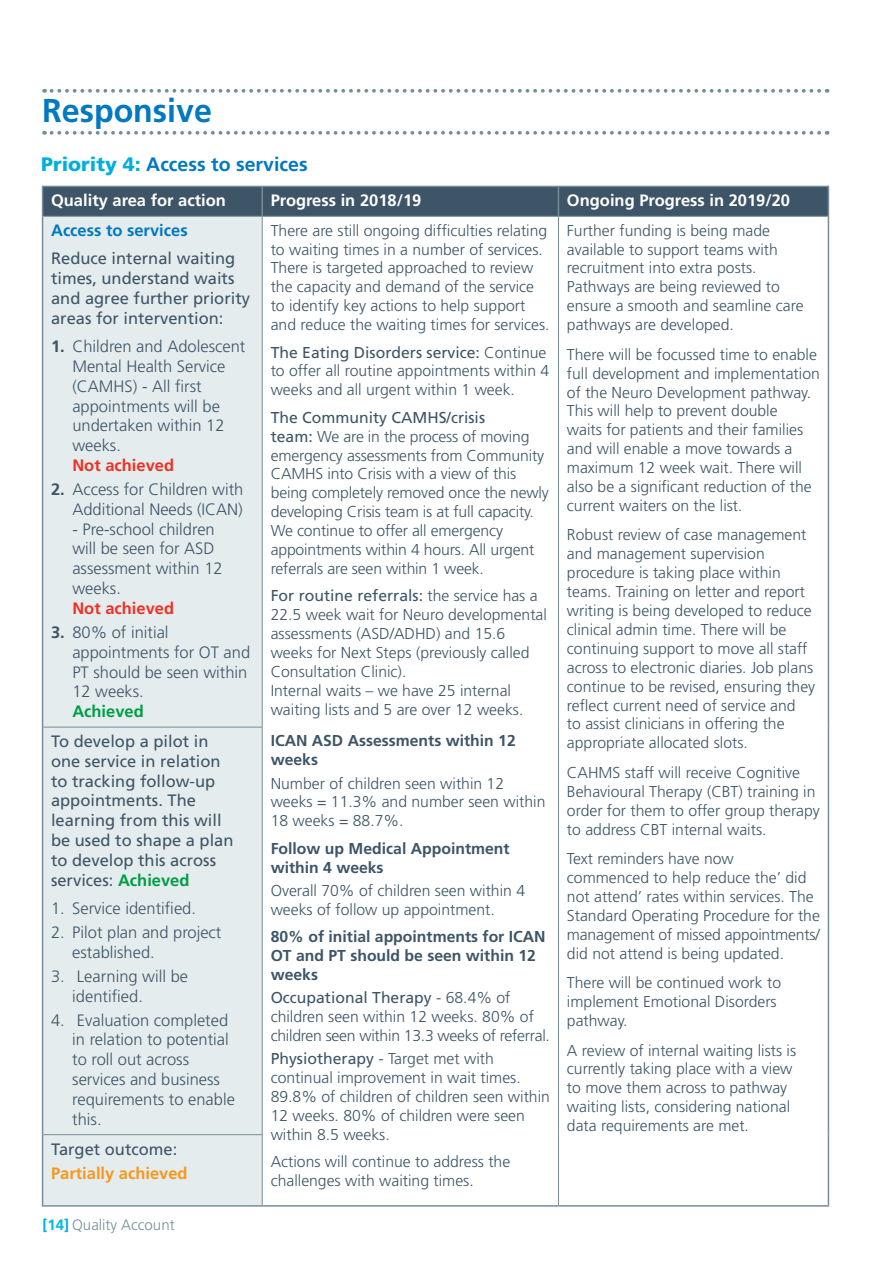
<style>
.page{position:relative;width:893px;height:1263px;background:#fff}
.page>*{position:absolute;margin:0;border:0;box-sizing:border-box;transform-origin:0 0}
.t1{font:700 33px "Frutiger";color:#0079c1}
.t2{font:700 19.5px "Frutiger";color:#0079c1}
.t3{font:300 16.5px/19.8px "Frutiger";color:#3d5567}
.t4{font:16.5px/19.8px "Frutiger";color:#3d5567}
.t5{font:700 16.5px "Frutiger";color:#fff}
.t6{font:700 16.5px "Frutiger";color:#ee3124}
.t7{font:700 16.5px "Frutiger";color:#f8971d}
.t8{font:700 16.5px "Frutiger";color:#0079c1}
.t9{font:700 16.5px "Frutiger";color:#009d48}
.t10{font:300 15.75px/18.9px "Frutiger";color:#3d5567}
.t11{font:700 15.75px/18.9px "Frutiger";color:#3d5567}
.t12{font:300 15px "Frutiger";color:#768d99}
.s1{font-weight:900;color:#00afdb}
.s2{font-weight:700}
.s3{font-weight:400}
.s4{font-weight:700;color:#009d48}
.s5{font-weight:700;color:#00afdb}
.s6{font-weight:700;color:#00bbe1}
</style>
<div class="page">
<svg style="left:52px;top:89px;width:776px;height:4px"></svg>
<svg style="left:52px;top:131px;width:776px;height:4px"></svg>
<div style="left:43px;top:217px;width:219px;height:988px;background:#e4eced"></div>
<svg style="left:42px;top:186px;width:787px;height:30px;background:#405769"></svg>
<hr style="left:42px;top:216px;width:1px;height:511px;background:#768d99">
<hr style="left:828px;top:216px;width:1px;height:511px;background:#768d99">
<hr style="left:42px;top:727px;width:1px;height:408px;background:#768d99">
<hr style="left:828px;top:727px;width:1px;height:408px;background:#768d99">
<hr style="left:42px;top:1135px;width:1px;height:70px;background:#768d99">
<hr style="left:828px;top:1135px;width:1px;height:70px;background:#768d99">
<hr style="left:43px;top:216px;width:219px;height:1px;background:#768d99">
<hr style="left:262px;top:216px;width:296px;height:1px;background:#768d99">
<hr style="left:558px;top:216px;width:270px;height:1px;background:#768d99">
<hr style="left:262px;top:217px;width:1px;height:510px;background:#768d99">
<hr style="left:558px;top:217px;width:1px;height:510px;background:#768d99">
<hr style="left:262px;top:727px;width:1px;height:407px;background:#768d99">
<hr style="left:558px;top:727px;width:1px;height:408px;background:#768d99">
<hr style="left:262px;top:1135px;width:1px;height:70px;background:#768d99">
<hr style="left:558px;top:1135px;width:1px;height:70px;background:#768d99">
<hr style="left:42px;top:1205px;width:220px;height:1px;background:#768d99">
<hr style="left:262px;top:1205px;width:296px;height:1px;background:#768d99">
<hr style="left:558px;top:1205px;width:271px;height:1px;background:#768d99">
<hr style="left:43px;top:727px;width:220px;height:1px;background:#768d99">
<hr style="left:43px;top:1134px;width:220px;height:1px;background:#768d99">
<h1 class="t1" style="left:42px;top:92px;width:171px">Responsive</h1>
<p class="t2" style="left:41px;top:152px;width:268px"><span class="s1">Priority 4:</span> Access to services</p>
<p class="t5" style="left:51px;top:191px;width:176px">Quality area for action</p>
<p class="t5" style="left:271px;top:191px;width:152px">Progress in 2018/19</p>
<p class="t5" style="left:567px;top:191px;width:225px">Ongoing Progress in 2019/20</p>
<p class="t8" style="left:51px;top:221px;width:138px">Access to services</p>
<p class="t4" style="left:51px;top:249px;width:200px">Reduce internal waiting times, understand waits and agree further priority areas for intervention:</p>
<p class="t3" style="left:72px;top:336px;width:175px;text-indent:-21px"><span class="s2">1.</span> Children and Adolescent<br>Mental Health Service (CAMHS) - All first appointments will be undertaken within 12 weeks.</p>
<p class="t6" style="left:72px;top:455px;width:103px">Not achieved</p>
<p class="t3" style="left:51px;top:479px;width:194px;text-align:right"><span class="s2">2.</span> Access for Children with<br>Additional Needs (ICAN)</p>
<p class="t3" style="left:72px;top:519px;width:152px">- Pre-school children will be seen for ASD assessment within 12 weeks.</p>
<p class="t6" style="left:72px;top:598px;width:103px">Not achieved</p>
<p class="t3" style="left:72px;top:622px;width:179px;text-indent:-21px"><span class="s2">3.</span> 80% of initial appointments for OT and<br>PT should be seen within<br>12 weeks.</p>
<p class="t9" style="left:72px;top:702px;width:73px">Achieved</p>
<p class="t10" style="left:271px;top:221px;width:280px">There are still ongoing difficulties relating to waiting times in a number of services.<br>There is targeted approached to review the capacity and demand of the service to identify key actions to help support and reduce the waiting times for services.</p>
<p class="t10" style="left:271px;top:343px;width:280px"><span class="s3">The Eating Disorders service:</span> Continue to offer all routine appointments within 4 weeks and all urgent within 1 week.</p>
<p class="t10" style="left:271px;top:408px;width:280px"><span class="s3">The Community CAMHS/crisis<br>team:</span> We are in the process of moving emergency assessments from Community CAMHS into Crisis with a view of this being completely removed once the newly developing Crisis team is at full capacity.<br>We continue to offer all emergency appointments within 4 hours. All urgent referrals are seen within 1 week.</p>
<p class="t10" style="left:271px;top:586px;width:278px"><span class="s3">For routine referrals:</span> the service has a 22.5 week wait for Neuro developmental assessments (ASD/ADHD) and 15.6 weeks for Next Steps (previously called Consultation Clinic).<br>Internal waits – we have 25 internal waiting lists and 5 are over 12 weeks.</p>
<p class="t11" style="left:271px;top:731px;width:247px">ICAN ASD Assessments within 12 weeks</p>
<p class="t10" style="left:271px;top:774px;width:276px">Number of children seen within 12 weeks = 11.3% and number seen within<br>18 weeks = 88.7%.</p>
<p class="t11" style="left:271px;top:839px;width:240px">Follow up Medical Appointment within 4 weeks</p>
<p class="t10" style="left:271px;top:881px;width:256px">Overall 70% of children seen within 4 weeks of follow up appointment.</p>
<p class="t11" style="left:271px;top:927px;width:276px">80% of initial appointments for ICAN<br>OT and PT should be seen within 12 weeks</p>
<p class="t10" style="left:271px;top:988px;width:281px"><span class="s3">Occupational Therapy</span> - 68.4% of children seen within 12 weeks. 80% of children seen within 13.3 weeks of referral.</p>
<p class="t10" style="left:271px;top:1049px;width:281px"><span class="s3">Physiotherapy</span> - Target met with continual improvement in wait times.<br>89.8% of children of children seen within<br>12 weeks. 80% of children were seen within 8.5 weeks.</p>
<p class="t10" style="left:271px;top:1152px;width:241px">Actions will continue to address the challenges with waiting times.</p>
<p class="t10" style="left:567px;top:221px;width:238px">Further funding is being made available to support teams with recruitment into extra posts.<br>Pathways are being reviewed to ensure a smooth and seamline care pathways are developed.</p>
<p class="t10" style="left:567px;top:345px;width:254px">There will be focussed time to enable full development and implementation of the Neuro Development pathway.<br>This will help to prevent double<br>waits for patients and their families and will enable a move towards a maximum 12 week wait. There will also be a significant reduction of the current waiters on the list.</p>
<p class="t10" style="left:567px;top:525px;width:250px">Robust review of case management and management supervision procedure is taking place within teams. Training on letter and report writing is being developed to reduce clinical admin time. There will be continuing support to move all staff across to electronic diaries. Job plans continue to be revised, ensuring they reflect current need of service and<br>to assist clinicians in offering the appropriate allocated slots.</p>
<p class="t10" style="left:567px;top:763px;width:254px">CAHMS staff will receive Cognitive Behavioural Therapy (CBT) training in order for them to offer group therapy to address CBT internal waits.</p>
<p class="t10" style="left:567px;top:849px;width:254px">Text reminders have now commenced to help reduce the’ did not attend’ rates within services. The Standard Operating Procedure for the management of missed appointments/ did not attend is being updated.</p>
<p class="t10" style="left:567px;top:973px;width:216px">There will be continued work to implement Emotional Disorders pathway.</p>
<p class="t10" style="left:567px;top:1040px;width:231px">A review of internal waiting lists is currently taking place with a view to move them across to pathway waiting lists, considering national data requirements are met.</p>
<p class="t4" style="left:51px;top:731px;width:184px">To develop a pilot in one service in relation to tracking follow-up appointments. The learning from this will be used to shape a plan to develop this across services: <span class="s4">Achieved</span></p>
<p class="t3" style="left:51px;top:898px;width:147px">1. Service identified.</p>
<p class="t3" style="left:72px;top:922px;width:151px;text-indent:-21px">2. Pilot plan and project established.</p>
<p class="t3" style="left:72px;top:966px;width:117px;text-indent:-21px">3. Learning will be identified.</p>
<p class="t3" style="left:72px;top:1010px;width:164px;text-indent:-21px">4. Evaluation completed in relation to potential to roll out across services and business requirements to enable this.</p>
<p class="t4" style="left:51px;top:1139px;width:128px">Target outcome:</p>
<p class="t7" style="left:51px;top:1163px;width:138px">Partially achieved</p>
<p class="t12" style="left:43px;top:1217px;width:134px"><span class="s5">[</span><span class="s6">14</span><span class="s5">]</span> Quality Account</p>
</div>
